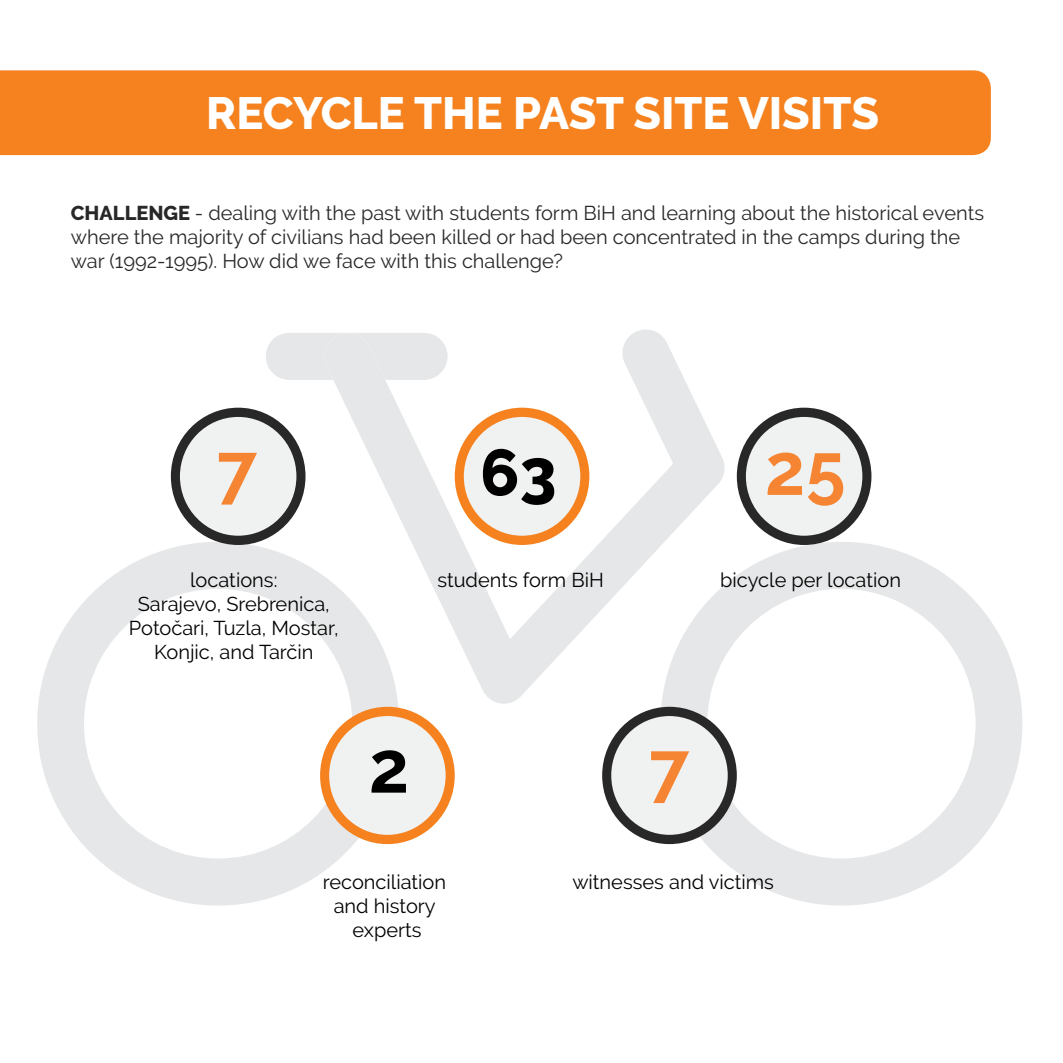
<style>
.page{position:relative;width:1063px;height:1063px;background:#fff}
.page>*{position:absolute;margin:0;border:0;box-sizing:border-box;transform-origin:0 0}
.t1{font:800 65px "Raleway";color:#000}
.t2{font:800 45px "Raleway";color:#fff}
.t3{font:20px/24px "Raleway";color:#282829}
.t4{font:20px/24px "Raleway";color:#000;text-align:center}
.s1{font-weight:800}
</style>
<div class="page">
<div style="left:0;top:70px;width:991px;height:85px;background:#f5821f"></div>
<svg style="left:37px;top:545px;width:361px;height:361px"></svg>
<svg style="left:661px;top:544px;width:361px;height:362px"></svg>
<svg style="left:266px;top:333px;width:55px;height:47px;background:#e8e9ea"></svg>
<svg style="left:321px;top:330px;width:405px;height:374px"></svg>
<svg style="left:171px;top:408px;width:135px;height:137px"></svg>
<svg style="left:455px;top:408px;width:134px;height:137px"></svg>
<svg style="left:737px;top:408px;width:134px;height:137px"></svg>
<svg style="left:320px;top:707px;width:135px;height:137px"></svg>
<svg style="left:602px;top:707px;width:135px;height:137px"></svg>
<h2 class="t2" style="left:206px;top:97px;width:674px">RECYCLE THE PAST SITE VISITS</h2>
<p class="t3" style="left:71px;top:203px;width:915px"><span class="s1">CHALLENGE</span> - dealing with the past with students form BiH and learning about the historical events where the majority of civilians had been killed or had been concentrated in the camps during the war (1992-1995). How did we face with this challenge?</p>
<h1 class="t1" style="left:480px;top:449px;width:78px">63</h1>
<p class="t4" style="left:129px;top:569px;width:211px">locations:<br>Sarajevo, Srebrenica,<br>Potočari, Tuzla, Mostar,<br>Konjic, and Tarčin</p>
<p class="t4" style="left:437px;top:569px;width:168px">students form BiH</p>
<p class="t4" style="left:720px;top:569px;width:182px">bicycle per location</p>
<p class="t4" style="left:323px;top:872px;width:125px">reconciliation and history experts</p>
<p class="t4" style="left:572px;top:872px;width:203px">witnesses and victims</p>
</div>
